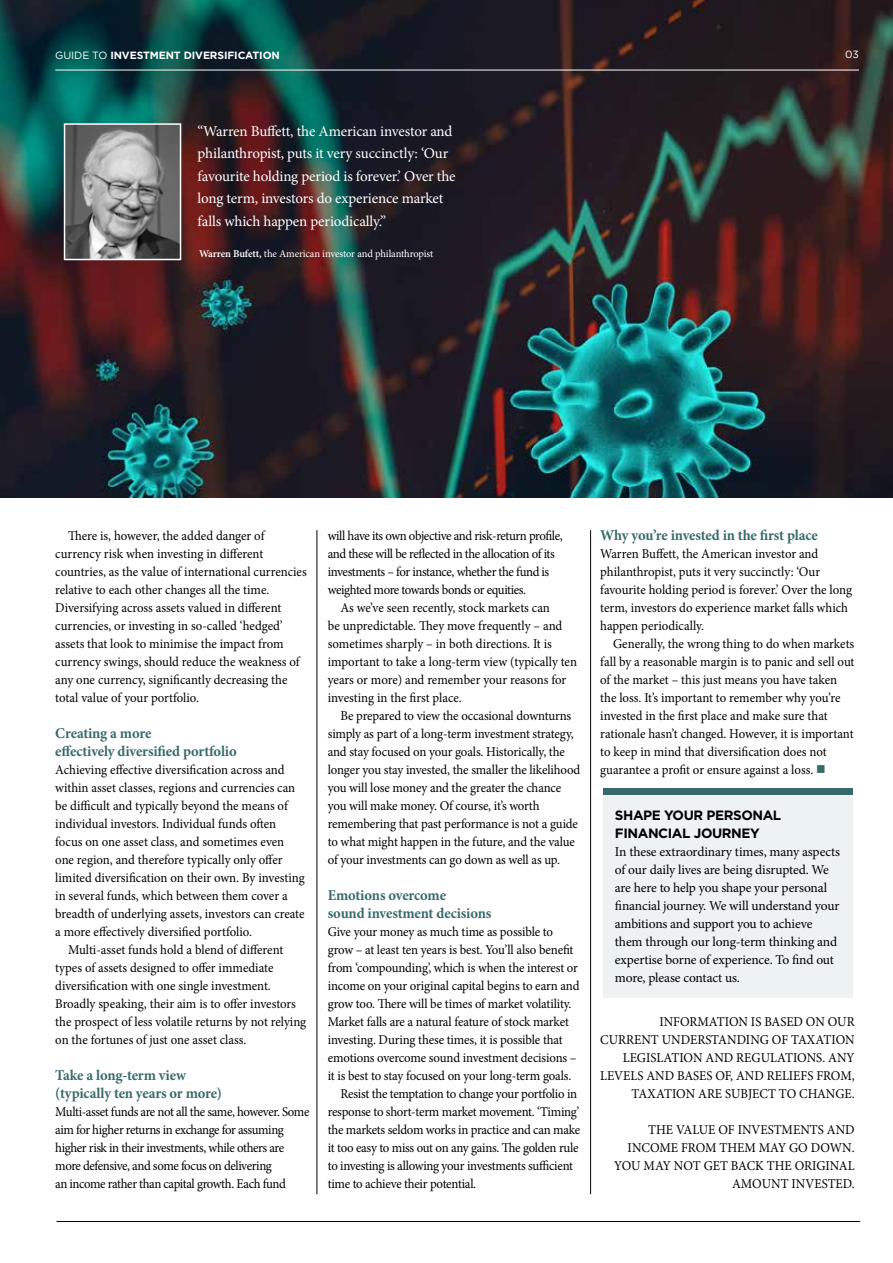
<style>
.page{position:relative;width:893px;height:1263px;background:#fff}
.page>*{position:absolute;margin:0;border:0;box-sizing:border-box;transform-origin:0 0}
.t1{font:15px/22.5px "Minion Pro";letter-spacing:-.01em;color:#fff}
.t2{font:700 15px/18px "Minion Pro";letter-spacing:-.01em;color:#396a6b}
.t3{font:13.5px/18px "Minion Pro";letter-spacing:-.01em;color:#000;scale:.95 1}
.t4{font:13.5px/18px "Minion Pro";letter-spacing:-.01em;color:#000}
.t5{font:13.5px/18px "Minion Pro";letter-spacing:-.035em;color:#000;scale:.95 1}
.t6{font:13.5px/18px "Minion Pro";letter-spacing:-.03em;color:#000;scale:.95 1}
.t7{font:700 13.5px/18px "Gotham HTF";letter-spacing:-.03em;color:#000}
.t8{font:10.5px "Minion Pro";letter-spacing:-.015em;color:#fff}
.t9{font:700 10.5px "Gotham HTF";letter-spacing:-.01em;color:#fff}
.t10{font:10.5px "Gotham HTF";color:#fff}
.s1{font-weight:400}
.s2{font-weight:600}
.s3{color:#396a6b}
</style>
<div class="page">
<img style="left:0;top:0;width:893px;height:497px">
<hr style="left:55px;top:70px;width:804px;height:1px;background:#fff">
<hr style="left:317px;top:530px;width:1px;height:664px;background:#000">
<hr style="left:590px;top:530px;width:1px;height:664px;background:#000">
<hr style="left:57px;top:1221px;width:803px;height:1px;background:#000">
<div style="left:603px;top:795px;width:250px;height:202px;background:#edf2f2"></div>
<div style="left:603px;top:788px;width:250px;height:7px;background:#396a6b"></div>
<img style="left:67px;top:126px;width:111px;height:131px">
<div style="left:64px;top:123px;width:117px;height:137px;border:2px solid #fff"></div>
<p class="t9" style="left:55px;top:49px;width:226px"><span class="s1">GUIDE TO</span> INVESTMENT DIVERSIFICATION</p>
<p class="t10" style="left:845px;top:49px;width:15px">03</p>
<p class="t1" style="left:198px;top:120px;width:259px">“Warren Buffett, the American investor and philanthropist, puts it very succinctly: ‘Our favourite holding period is forever.’ Over the long term, investors do experience market falls which happen periodically.”</p>
<p class="t8" style="left:199px;top:247px;width:236px"><span class="s2">Warren Bufett,</span> the American investor and philanthropist</p>
<p class="t3" style="left:55px;top:527px;width:266px;text-indent:13px">There is, however, the added danger of currency risk when investing in different countries, as the value of international currencies relative to each other changes all the time.<br>Diversifying across assets valued in different currencies, or investing in so-called ‘hedged’ assets that look to minimise the impact from currency swings, should reduce the weakness of any one currency, significantly decreasing the total value of your portfolio.</p>
<p class="t2" style="left:55px;top:724px;width:183px">Creating a more<br>effectively diversified portfolio</p>
<p class="t3" style="left:55px;top:761px;width:243px">Achieving effective diversification across and</p>
<p class="t3" style="left:55px;top:779px;width:254px">within asset classes, regions and currencies can</p>
<p class="t3" style="left:55px;top:797px;width:246px">be difficult and typically beyond the means of</p>
<p class="t3" style="left:55px;top:815px;width:234px">individual investors. Individual funds often</p>
<p class="t3" style="left:55px;top:833px;width:243px">focus on one asset class, and sometimes even</p>
<p class="t3" style="left:55px;top:851px;width:241px">one region, and therefore typically only offer</p>
<p class="t3" style="left:55px;top:869px;width:264px">limited diversification on their own. By investing</p>
<p class="t3" style="left:55px;top:887px;width:246px">in several funds, which between them cover a</p>
<p class="t3" style="left:55px;top:905px;width:264px">breadth of underlying assets, investors can create</p>
<p class="t3" style="left:55px;top:923px;width:209px">a more effectively diversified portfolio.</p>
<p class="t3" style="left:68px;top:941px;width:228px">Multi-asset funds hold a blend of different</p>
<p class="t3" style="left:55px;top:959px;width:231px">types of assets designed to offer immediate</p>
<p class="t3" style="left:55px;top:977px;width:228px">diversification with one single investment.</p>
<p class="t3" style="left:55px;top:995px;width:255px">Broadly speaking, their aim is to offer investors</p>
<p class="t3" style="left:55px;top:1013px;width:266px">the prospect of less volatile returns by not relying</p>
<p class="t3" style="left:55px;top:1031px;width:203px">on the fortunes of just one asset class.</p>
<p class="t2" style="left:55px;top:1066px;width:168px">Take a long-term view (typically ten years or more)</p>
<p class="t5" style="left:55px;top:1103px;width:269px">Multi-asset funds are not all the same, however. Some aim for higher returns in exchange for assuming higher risk in their investments, while others are more defensive, and some focus on delivering<br>an income rather than capital growth. Each fund</p>
<p class="t6" style="left:328px;top:527px;width:249px">will have its own objective and risk-return profile, and these will be reflected in the allocation of its investments – for instance, whether the fund is weighted more towards bonds or equities.</p>
<p class="t3" style="left:328px;top:599px;width:264px;text-indent:13px">As we’ve seen recently, stock markets can<br>be unpredictable. They move frequently – and sometimes sharply – in both directions. It is important to take a long-term view (typically ten years or more) and remember your reasons for investing in the first place.</p>
<p class="t3" style="left:328px;top:707px;width:267px;text-indent:13px">Be prepared to view the occasional downturns simply as part of a long-term investment strategy, and stay focused on your goals. Historically, the longer you stay invested, the smaller the likelihood you will lose money and the greater the chance you will make money. Of course, it’s worth remembering that past performance is not a guide to what might happen in the future, and the value of your investments can go down as well as up.</p>
<p class="t2" style="left:328px;top:886px;width:165px">Emotions overcome<br>sound investment decisions</p>
<p class="t3" style="left:328px;top:923px;width:239px">Give your money as much time as possible to</p>
<p class="t3" style="left:328px;top:941px;width:260px">grow – at least ten years is best. You’ll also benefit</p>
<p class="t3" style="left:328px;top:959px;width:265px">from ‘compounding’, which is when the interest or</p>
<p class="t3" style="left:328px;top:977px;width:266px">income on your original capital begins to earn and</p>
<p class="t3" style="left:328px;top:995px;width:258px">grow too. There will be times of market volatility.</p>
<p class="t3" style="left:328px;top:1013px;width:255px">Market falls are a natural feature of stock market</p>
<p class="t3" style="left:328px;top:1031px;width:249px">investing. During these times, it is possible that</p>
<p class="t3" style="left:328px;top:1049px;width:263px">emotions overcome sound investment decisions –</p>
<p class="t3" style="left:328px;top:1067px;width:258px">it is best to stay focused on your long-term goals.</p>
<p class="t3" style="left:340px;top:1085px;width:251px">Resist the temptation to change your portfolio in</p>
<p class="t3" style="left:328px;top:1103px;width:266px">response to short-term market movement. ‘Timing’</p>
<p class="t3" style="left:328px;top:1121px;width:267px">the markets seldom works in practice and can make</p>
<p class="t3" style="left:328px;top:1139px;width:266px">it too easy to miss out on any gains. The golden rule</p>
<p class="t3" style="left:328px;top:1157px;width:260px">to investing is allowing your investments sufficient</p>
<p class="t3" style="left:328px;top:1175px;width:158px">time to achieve their potential.</p>
<p class="t2" style="left:600px;top:526px;width:219px">Why you’re invested in the first place</p>
<p class="t3" style="left:600px;top:545px;width:267px">Warren Buffett, the American investor and philanthropist, puts it very succinctly: ‘Our favourite holding period is forever.’ Over the long term, investors do experience market falls which happen periodically.</p>
<p class="t3" style="left:600px;top:635px;width:269px;text-indent:13px">Generally, the wrong thing to do when markets fall by a reasonable margin is to panic and sell out of the market – this just means you have taken the loss. It’s important to remember why you’re invested in the first place and make sure that rationale hasn’t changed. However, it is important to keep in mind that diversification does not guarantee a profit or ensure against a loss. <span class="s3">■</span></p>
<p class="t7" style="left:615px;top:806px;width:168px">SHAPE YOUR PERSONAL<br>FINANCIAL JOURNEY</p>
<p class="t4" style="left:615px;top:843px;width:227px">In these extraordinary times, many aspects of our daily lives are being disrupted. We are here to help you shape your personal financial journey. We will understand your ambitions and support you to achieve them through our long-term thinking and expertise borne of experience. To find out more, please contact us.</p>
<p class="t3" style="left:600px;top:1013px;width:269px;text-align:right">INFORMATION IS BASED ON OUR CURRENT UNDERSTANDING OF TAXATION LEGISLATION AND REGULATIONS. ANY LEVELS AND BASES OF, AND RELIEFS FROM, TAXATION ARE SUBJECT TO CHANGE.</p>
<p class="t3" style="left:614px;top:1121px;width:255px;text-align:right">THE VALUE OF INVESTMENTS AND<br>INCOME FROM THEM MAY GO DOWN.<br>YOU MAY NOT GET BACK THE ORIGINAL<br>AMOUNT INVESTED.</p>
</div>
